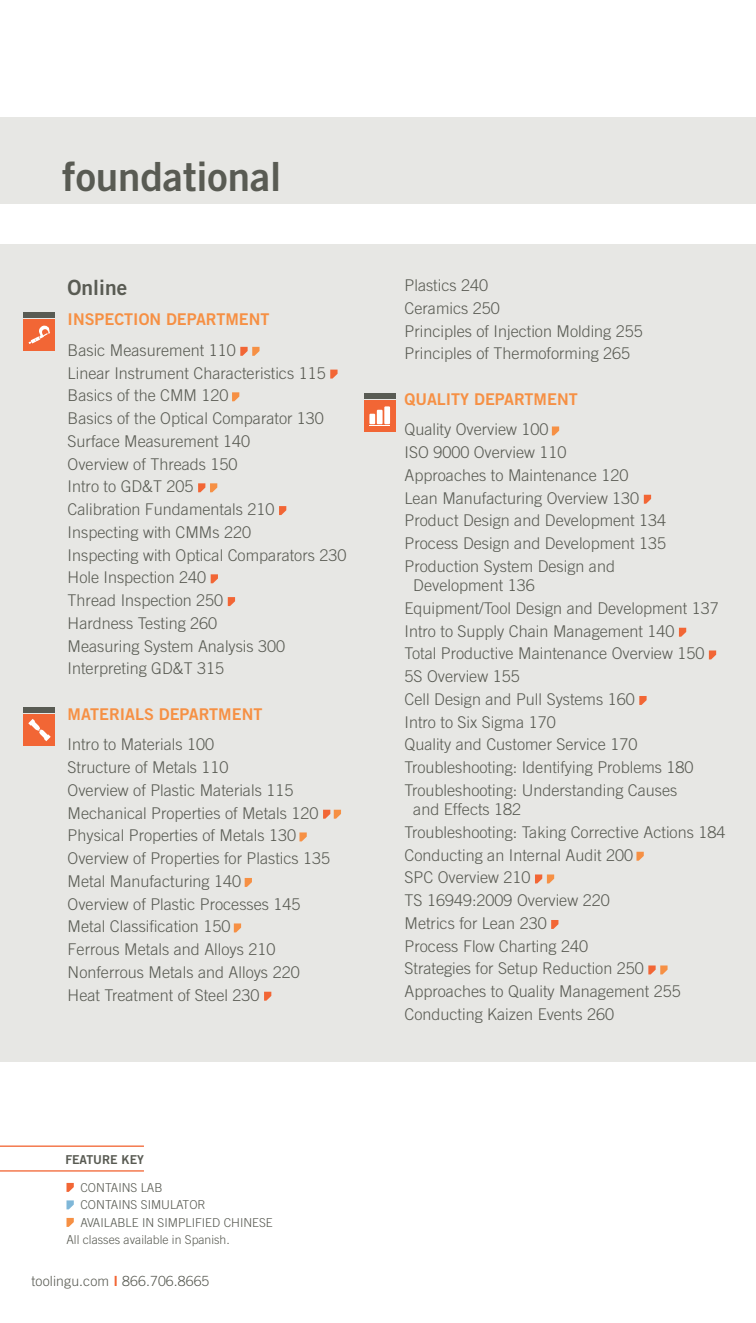
<style>
.page{position:relative;width:756px;height:1323px;background:#fff}
.page>*{position:absolute;margin:0;border:0;box-sizing:border-box;transform-origin:0 0}
.t1{font:40.25px "Trade Gothic LT Std Bd 2";color:#595b53}
.t2{font:21px "Trade Gothic LT Std Bd 2";color:#595b53}
.t3{font:300 16.1px/22.8px "Trade Gothic LT Std";color:#595b53}
.t4{font:16.1px "Trade Gothic LT Std Bd 2";color:#f69044}
.t5{font:300 14px "Trade Gothic LT Std";letter-spacing:.01em;color:#595b53}
.t6{font:300 12.25px "Trade Gothic LT Std";color:#595b53}
.t7{font:12.25px "Trade Gothic LT Std Bd 2";color:#595b53}
.s1{font-family:"Trade Gothic LT Std Bd 2";font-weight:400;color:#f26635}
</style>
<div class="page">
<div style="left:0;top:117px;width:756px;height:945px;background:#e7e7e4"></div>
<svg style="left:67px;top:1183px;width:7px;height:9px"></svg>
<svg style="left:67px;top:1200px;width:7px;height:9px"></svg>
<svg style="left:67px;top:1218px;width:7px;height:9px"></svg>
<hr style="left:0;top:1170px;width:144px;height:2px;background:#f26635">
<hr style="left:0;top:1146px;width:144px;height:1px;background:#f26635">
<svg style="left:552px;top:426px;width:7px;height:9px"></svg>
<svg style="left:644px;top:495px;width:7px;height:9px"></svg>
<svg style="left:679px;top:628px;width:7px;height:9px"></svg>
<svg style="left:709px;top:650px;width:7px;height:9px"></svg>
<svg style="left:639px;top:696px;width:8px;height:9px"></svg>
<svg style="left:636px;top:852px;width:8px;height:9px"></svg>
<svg style="left:535px;top:874px;width:19px;height:9px"></svg>
<svg style="left:551px;top:920px;width:7px;height:9px"></svg>
<svg style="left:648px;top:965px;width:20px;height:9px"></svg>
<svg style="left:240px;top:347px;width:20px;height:9px"></svg>
<svg style="left:330px;top:370px;width:8px;height:9px"></svg>
<svg style="left:232px;top:392px;width:7px;height:9px"></svg>
<svg style="left:198px;top:483px;width:19px;height:9px"></svg>
<svg style="left:279px;top:506px;width:7px;height:9px"></svg>
<svg style="left:211px;top:574px;width:7px;height:9px"></svg>
<svg style="left:228px;top:597px;width:7px;height:9px"></svg>
<svg style="left:323px;top:810px;width:18px;height:9px"></svg>
<svg style="left:299px;top:832px;width:8px;height:9px"></svg>
<svg style="left:245px;top:878px;width:7px;height:9px"></svg>
<svg style="left:234px;top:923px;width:7px;height:9px"></svg>
<svg style="left:264px;top:992px;width:7px;height:9px"></svg>
<div style="left:24px;top:319px;width:31px;height:32px;background:#f26635"></div>
<div style="left:24px;top:312px;width:31px;height:6px;background:#595b53"></div>
<svg style="left:29px;top:325px;width:21px;height:19px"></svg>
<div style="left:24px;top:714px;width:31px;height:32px;background:#f26635"></div>
<div style="left:24px;top:707px;width:31px;height:6px;background:#595b53"></div>
<svg style="left:28px;top:719px;width:23px;height:22px"></svg>
<div style="left:364px;top:401px;width:32px;height:31px;background:#f26635"></div>
<div style="left:364px;top:394px;width:32px;height:5px;background:#595b53"></div>
<div style="left:369px;top:414px;width:6px;height:10px;background:#fff"></div>
<div style="left:377px;top:410px;width:6px;height:14px;background:#fff"></div>
<div style="left:384px;top:406px;width:6px;height:18px;background:#fff"></div>
<svg style="left:369px;top:425px;width:21px;height:1px"></svg>
<div style="left:0;top:204px;width:756px;height:39px;background:#fff"></div>
<h1 class="t1" style="left:62px;top:151px;width:221px">foundational</h1>
<h2 class="t2" style="left:68px;top:274px;width:61px">Online</h2>
<p class="t4" style="left:68px;top:309px;width:203px">INSPECTION DEPARTMENT</p>
<p class="t3" style="left:68px;top:339px;width:280px">Basic Measurement 110<br>Linear Instrument Characteristics 115<br>Basics of the CMM 120<br>Basics of the Optical Comparator 130<br>Surface Measurement 140<br>Overview of Threads 150<br>Intro to GD&amp;T 205<br>Calibration Fundamentals 210<br>Inspecting with CMMs 220<br>Inspecting with Optical Comparators 230<br>Hole Inspection 240<br>Thread Inspection 250<br>Hardness Testing 260<br>Measuring System Analysis 300<br>Interpreting GD&amp;T 315</p>
<p class="t4" style="left:68px;top:704px;width:196px">MATERIALS DEPARTMENT</p>
<p class="t3" style="left:68px;top:733px;width:264px">Intro to Materials 100<br>Structure of Metals 110<br>Overview of Plastic Materials 115<br>Mechanical Properties of Metals 120<br>Physical Properties of Metals 130<br>Overview of Properties for Plastics 135<br>Metal Manufacturing 140<br>Overview of Plastic Processes 145<br>Metal Classification 150<br>Ferrous Metals and Alloys 210<br>Nonferrous Metals and Alloys 220<br>Heat Treatment of Steel 230</p>
<p class="t7" style="left:65px;top:1152px;width:80px">FEATURE KEY</p>
<p class="t6" style="left:81px;top:1180px;width:84px">CONTAINS LAB</p>
<p class="t6" style="left:81px;top:1198px;width:127px">CONTAINS SIMULATOR</p>
<p class="t6" style="left:81px;top:1215px;width:194px">AVAILABLE IN SIMPLIFIED CHINESE</p>
<p class="t6" style="left:67px;top:1233px;width:165px">All classes available in Spanish.</p>
<p class="t5" style="left:32px;top:1273px;width:179px">toolingu.com <span class="s1">I</span> 866.706.8665</p>
<p class="t3" style="left:405px;top:274px;width:240px">Plastics 240<br>Ceramics 250<br>Principles of Injection Molding 255<br>Principles of Thermoforming 265</p>
<p class="t4" style="left:405px;top:389px;width:175px">QUALITY DEPARTMENT</p>
<p class="t3" style="left:405px;top:418px;width:263px">Quality Overview 100<br>ISO 9000 Overview 110<br>Approaches to Maintenance 120<br>Lean Manufacturing Overview 130<br>Product Design and Development 134<br>Process Design and Development 135<br>Production System Design and</p>
<p class="t3" style="left:405px;top:574px;width:316px;text-indent:9px">Development 136<br>Equipment/Tool Design and Development 137<br>Intro to Supply Chain Management 140<br>Total Productive Maintenance Overview 150<br>5S Overview 155<br>Cell Design and Pull Systems 160<br>Intro to Six Sigma 170<br>Quality and Customer Service 170<br>Troubleshooting: Identifying Problems 180<br>Troubleshooting: Understanding Causes</p>
<p class="t3" style="left:405px;top:798px;width:322px;text-indent:9px">and Effects 182<br>Troubleshooting: Taking Corrective Actions 184<br>Conducting an Internal Audit 200<br>SPC Overview 210<br>TS 16949:2009 Overview 220<br>Metrics for Lean 230<br>Process Flow Charting 240<br>Strategies for Setup Reduction 250<br>Approaches to Quality Management 255<br>Conducting Kaizen Events 260</p>
</div>
